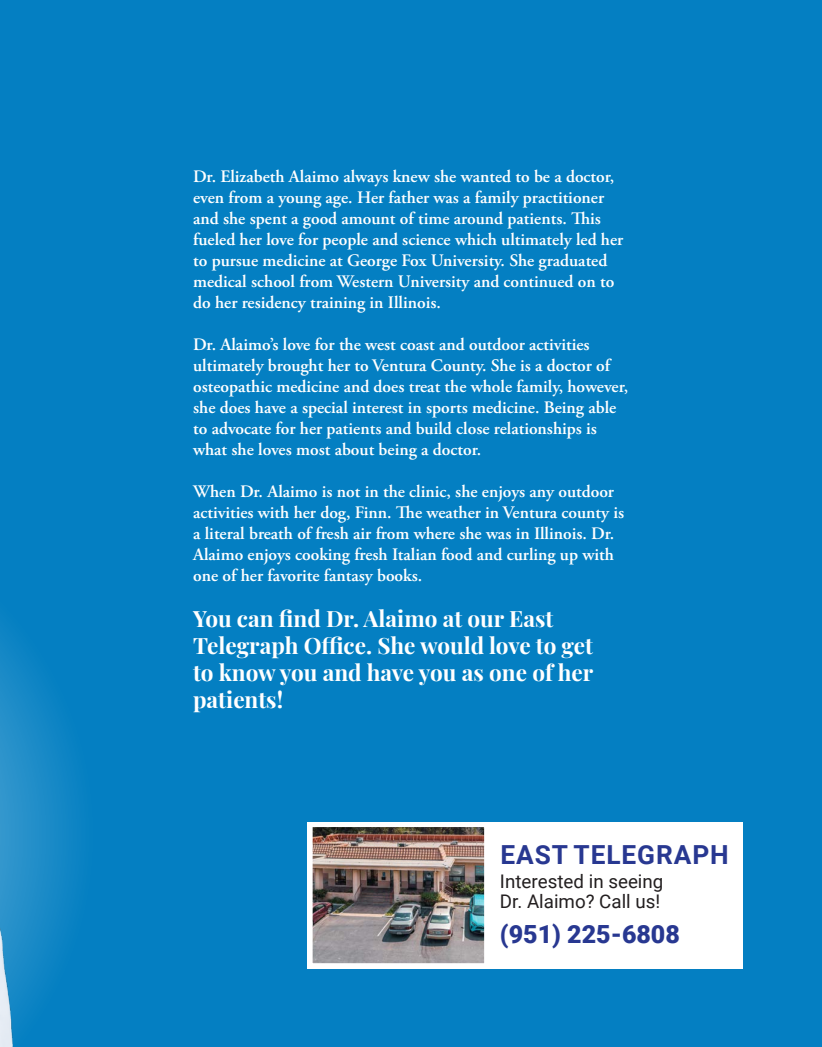
<style>
.page{position:relative;width:822px;height:1047px;background:#fff}
.page>*{position:absolute;margin:0;border:0;box-sizing:border-box;transform-origin:0 0}
.t1{font:700 26.25px "Roboto";letter-spacing:.035em;color:#283891}
.t2{font:900 25px "Roboto";color:#283891}
.t3{font:700 22.5px/27px "Playfair Display";color:#fff}
.t4{font:18.75px "Roboto";color:#231f20}
.t5{font:600 17.5px/21px "Adobe Garamond Pro";color:#fff}
</style>
<div class="page">
<div style="left:0;top:0;width:821px;height:1046px;background:#047fc2"></div>
<div style="left:307px;top:821px;width:435px;height:147px;background:#fff"></div>
<img style="left:313px;top:827px;width:170px;height:135px">
<div style="left:307px;top:821px;width:182px;height:147px;border:5px solid #fff"></div>
<svg style="left:27px;top:671px;width:46px;height:328px;fill:#1387c5"></svg>
<img style="left:0;top:632px;width:27px;height:414px">
<p class="t5" style="left:193px;top:166px;width:431px">Dr. Elizabeth Alaimo always knew she wanted to be a doctor, even from a young age. Her father was a family practitioner and she spent a good amount of time around patients. This fueled her love for people and science which ultimately led her to pursue medicine at George Fox University. She graduated medical school from Western University and continued on to do her residency training in Illinois.</p>
<p class="t5" style="left:193px;top:334px;width:436px">Dr. Alaimo’s love for the west coast and outdoor activities ultimately brought her to Ventura County. She is a doctor of osteopathic medicine and does treat the whole family, however, she does have a special interest in sports medicine. Being able to advocate for her patients and build close relationships is what she loves most about being a doctor.</p>
<p class="t5" style="left:193px;top:481px;width:432px">When Dr. Alaimo is not in the clinic, she enjoys any outdoor activities with her dog, Finn. The weather in Ventura county is a literal breath of fresh air from where she was in Illinois. Dr.<br>Alaimo enjoys cooking fresh Italian food and curling up with one of her favorite fantasy books.</p>
<p class="t3" style="left:193px;top:603px;width:401px">You can find Dr. Alaimo at our East<br>Telegraph Office. She would love to get to know you and have you as one of her patients!</p>
<p class="t1" style="left:500px;top:836px;width:230px">EAST TELEGRAPH</p>
<p class="t4" style="left:500px;top:868px;width:165px">Interested in seeing</p>
<p class="t4" style="left:500px;top:888px;width:162px">Dr. Alaimo? Call us!</p>
<p class="t2" style="left:500px;top:916px;width:181px">(951) 225-6808</p>
</div>
